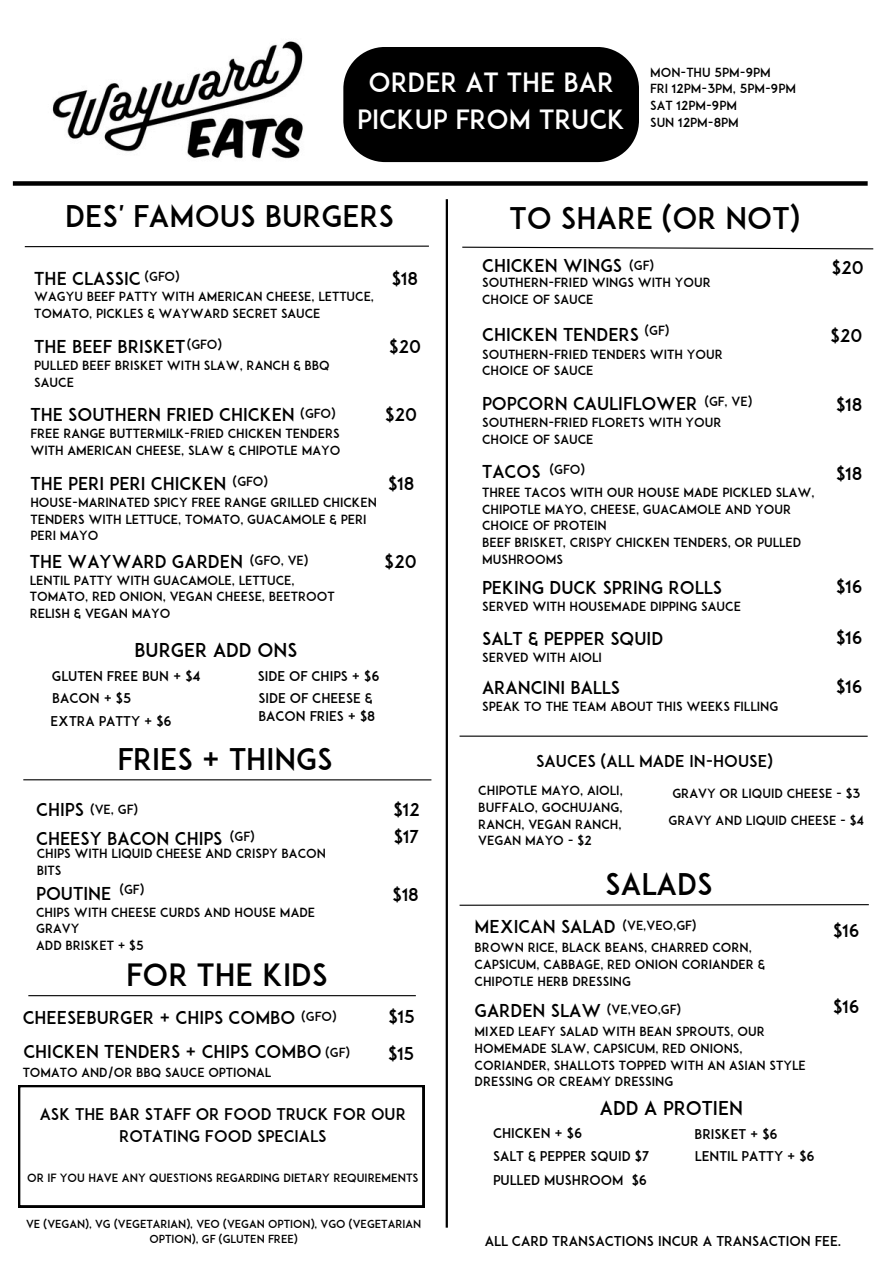
<style>
.page{position:relative;width:894px;height:1264px;background:#fff}
.page>*{position:absolute;margin:0;border:0;box-sizing:border-box;transform-origin:0 0}
.t1{font:30.45px "ADAM.CGPRO";color:#000}
.t2{font:29.55px "ADAM.CGPRO";color:#000}
.t3{font:26.25px/36.6px "ADAM.CGPRO";color:#fff;text-align:center}
.t4{font:18.9px "ADAM.CGPRO";color:#000}
.t5{font:17.7px "ADAM.CGPRO";color:#000}
.t6{font:17.55px "ADAM.CGPRO";color:#000}
.t7{font:16.2px "ADAM.CGPRO";color:#000}
.t8{font:16.05px/21.9px "ADAM.CGPRO";color:#000;text-align:center}
.t9{font:13.5px "ADAM.CGPRO";color:#000}
.t10{font:13.35px/17.9px "ADAM.CGPRO";color:#000}
.t11{font:12.6px/16.8px "ADAM.CGPRO";color:#000;text-align:justify}
.t12{font:12.45px/16.6px "ADAM.CGPRO";color:#000}
.t13{font:11.25px "ADAM.CGPRO";color:#000}
.t14{font:10.95px/14.7px "ADAM.CGPRO";color:#000;text-align:center}
</style>
<div class="page">
<img style="left:52px;top:41px;width:251px;height:118px">
<div style="left:343px;top:47px;width:295px;height:115px;background:#000"></div>
<svg style="left:24px;top:245px;width:405px;height:3px"></svg>
<hr style="left:445px;top:199px;width:3px;height:1028px;background:#000">
<div style="left:13px;top:181px;width:854px;height:5px;background:#000"></div>
<hr style="left:23px;top:779px;width:408px;height:1px;background:#000">
<svg style="left:462px;top:246px;width:412px;height:4px"></svg>
<svg style="left:459px;top:904px;width:410px;height:2px"></svg>
<hr style="left:28px;top:995px;width:388px;height:1px;background:#000">
<hr style="left:459px;top:735px;width:408px;height:1px;background:#000">
<svg style="left:18px;top:1085px;width:406px;height:122px"></svg>
<h1 class="t3" style="left:357px;top:67px;width:269px">ORDER AT THE BAR<br>PICKUP FROM TRUCK</h1>
<h3 class="t12" style="left:650px;top:65px;width:147px">MON-THU 5PM-9PM<br>FRI 12PM-3PM, 5PM-9PM<br>SAT 12PM-9PM<br>SUN 12PM-8PM</h3>
<h5 class="t2" style="left:65px;top:205px;width:330px">DES' FAMOUS BURGERS</h5>
<h5 class="t12" style="left:145px;top:269px;width:36px">(GFO)</h5>
<h5 class="t6" style="left:392px;top:271px;width:28px">$18</h5>
<h1 class="t5" style="left:34px;top:271px;width:108px">THE CLASSIC</h1>
<h2 class="t12" style="left:34px;top:290px;width:341px">WAGYU BEEF PATTY WITH AMERICAN CHEESE, LETTUCE,<br>TOMATO, PICKLES &amp; WAYWARD SECRET SAUCE</h2>
<h2 class="t6" style="left:34px;top:340px;width:153px">THE BEEF BRISKET</h2>
<h5 class="t12" style="left:187px;top:338px;width:36px">(GFO)</h5>
<h5 class="t6" style="left:389px;top:340px;width:34px">$20</h5>
<h2 class="t12" style="left:34px;top:358px;width:297px">PULLED BEEF BRISKET WITH SLAW, RANCH &amp; BBQ<br>SAUCE</h2>
<h5 class="t12" style="left:300px;top:406px;width:36px">(GFO)</h5>
<h5 class="t6" style="left:385px;top:408px;width:34px">$20</h5>
<h2 class="t6" style="left:30px;top:408px;width:266px">THE SOUTHERN FRIED CHICKEN</h2>
<h2 class="t12" style="left:30px;top:427px;width:311px">FREE RANGE BUTTERMILK-FRIED CHICKEN TENDERS<br>WITH AMERICAN CHEESE, SLAW &amp; CHIPOTLE MAYO</h2>
<h5 class="t12" style="left:233px;top:474px;width:36px">(GFO)</h5>
<h2 class="t6" style="left:388px;top:477px;width:28px">$18</h2>
<h2 class="t6" style="left:30px;top:477px;width:198px">THE PERI PERI CHICKEN</h2>
<h2 class="t12" style="left:30px;top:495px;width:348px">HOUSE-MARINATED SPICY FREE RANGE GRILLED CHICKEN<br>TENDERS WITH LETTUCE, TOMATO, GUACAMOLE &amp; PERI<br>PERI MAYO</h2>
<h5 class="t12" style="left:250px;top:553px;width:59px">(GFO, VE)</h5>
<h5 class="t6" style="left:384px;top:554px;width:34px">$20</h5>
<h5 class="t6" style="left:30px;top:554px;width:214px">THE WAYWARD GARDEN</h5>
<h2 class="t12" style="left:30px;top:573px;width:306px">LENTIL PATTY WITH GUACAMOLE, LETTUCE,<br>TOMATO, RED ONION, VEGAN CHEESE, BEETROOT<br>RELISH &amp; VEGAN MAYO</h2>
<h2 class="t4" style="left:134px;top:642px;width:164px">BURGER ADD ONS</h2>
<h2 class="t10" style="left:52px;top:668px;width:150px">GLUTEN FREE BUN + $4</h2>
<h5 class="t10" style="left:52px;top:691px;width:81px">BACON + $5</h5>
<h5 class="t10" style="left:257px;top:668px;width:123px">SIDE OF CHIPS + $6</h5>
<h5 class="t10" style="left:258px;top:691px;width:118px">SIDE OF CHEESE &amp;<br>BACON FRIES + $8</h5>
<h5 class="t2" style="left:117px;top:747px;width:217px">FRIES + THINGS</h5>
<h4 class="t10" style="left:51px;top:713px;width:123px">EXTRA PATTY + $6</h4>
<h5 class="t6" style="left:36px;top:803px;width:49px">CHIPS</h5>
<h2 class="t12" style="left:90px;top:802px;width:49px">(VE, GF)</h2>
<h1 class="t6" style="left:393px;top:803px;width:28px">$12</h1>
<h2 class="t12" style="left:230px;top:829px;width:26px">(GF)</h2>
<h5 class="t6" style="left:393px;top:830px;width:27px">$17</h5>
<h5 class="t6" style="left:36px;top:831px;width:188px">CHEESY BACON CHIPS</h5>
<h2 class="t12" style="left:37px;top:847px;width:291px">CHIPS WITH LIQUID CHEESE AND CRISPY BACON<br>BITS</h2>
<h2 class="t12" style="left:120px;top:883px;width:26px">(GF)</h2>
<h5 class="t6" style="left:392px;top:888px;width:28px">$18</h5>
<h5 class="t6" style="left:36px;top:886px;width:77px">POUTINE</h5>
<h2 class="t12" style="left:36px;top:905px;width:280px">CHIPS WITH CHEESE CURDS AND HOUSE MADE<br>GRAVY<br>ADD BRISKET + $5</h2>
<h2 class="t1" style="left:126px;top:963px;width:203px">FOR THE KIDS</h2>
<h2 class="t6" style="left:23px;top:1011px;width:274px">CHEESEBURGER + CHIPS COMBO</h2>
<h2 class="t12" style="left:301px;top:1009px;width:36px">(GFO)</h2>
<h5 class="t6" style="left:388px;top:1010px;width:28px">$15</h5>
<h5 class="t6" style="left:23px;top:1045px;width:300px">CHICKEN TENDERS + CHIPS COMBO</h5>
<h5 class="t12" style="left:325px;top:1045px;width:26px">(GF)</h5>
<h2 class="t6" style="left:388px;top:1046px;width:28px">$15</h2>
<h2 class="t12" style="left:23px;top:1065px;width:250px">TOMATO AND/OR BBQ SAUCE OPTIONAL</h2>
<h5 class="t8" style="left:40px;top:1105px;width:367px">ASK THE BAR STAFF OR FOOD TRUCK FOR OUR<br>ROTATING FOOD SPECIALS</h5>
<h5 class="t13" style="left:27px;top:1173px;width:393px">OR IF YOU HAVE ANY QUESTIONS REGARDING DIETARY REQUIREMENTS</h5>
<h2 class="t14" style="left:26px;top:1218px;width:396px">VE (VEGAN), VG (VEGETARIAN), VEO (VEGAN OPTION), VGO (VEGETARIAN<br>OPTION), GF (GLUTEN FREE)</h2>
<h5 class="t2" style="left:509px;top:207px;width:292px">TO SHARE (OR NOT)</h5>
<h2 class="t6" style="left:482px;top:259px;width:142px">CHICKEN WINGS</h2>
<h5 class="t12" style="left:629px;top:258px;width:26px">(GF)</h5>
<h5 class="t6" style="left:831px;top:260px;width:34px">$20</h5>
<h2 class="t12" style="left:482px;top:276px;width:230px">SOUTHERN-FRIED WINGS WITH YOUR<br>CHOICE OF SAUCE</h2>
<h1 class="t6" style="left:482px;top:327px;width:158px">CHICKEN TENDERS</h1>
<h2 class="t12" style="left:644px;top:323px;width:26px">(GF)</h2>
<h5 class="t6" style="left:830px;top:328px;width:34px">$20</h5>
<p class="t12" style="left:482px;top:347px;width:242px">SOUTHERN-FRIED TENDERS WITH YOUR<br>CHOICE OF SAUCE</p>
<h2 class="t6" style="left:482px;top:397px;width:217px">POPCORN CAULIFLOWER</h2>
<h5 class="t12" style="left:704px;top:395px;width:49px">(GF, VE)</h5>
<h5 class="t6" style="left:835px;top:398px;width:28px">$18</h5>
<h2 class="t12" style="left:482px;top:415px;width:241px">SOUTHERN-FRIED FLORETS WITH YOUR<br>CHOICE OF SAUCE</h2>
<h2 class="t12" style="left:549px;top:463px;width:36px">(GFO)</h2>
<h5 class="t6" style="left:835px;top:467px;width:28px">$18</h5>
<h2 class="t6" style="left:482px;top:465px;width:60px">TACOS</h2>
<h1 class="t12" style="left:482px;top:485px;width:334px">THREE TACOS WITH OUR HOUSE MADE PICKLED SLAW,<br>CHIPOTLE MAYO, CHEESE, GUACAMOLE AND YOUR<br>CHOICE OF PROTEIN<br>BEEF BRISKET, CRISPY CHICKEN TENDERS, OR PULLED<br>MUSHROOMS</h1>
<h2 class="t6" style="left:482px;top:580px;width:241px">PEKING DUCK SPRING ROLLS</h2>
<h3 class="t12" style="left:482px;top:599px;width:260px">SERVED WITH HOUSEMADE DIPPING SAUCE</h3>
<p class="t6" style="left:836px;top:579px;width:28px">$16</p>
<h5 class="t6" style="left:482px;top:632px;width:183px">SALT &amp; PEPPER SQUID</h5>
<h2 class="t12" style="left:482px;top:650px;width:121px">SERVED WITH AIOLI</h2>
<h2 class="t6" style="left:836px;top:630px;width:28px">$16</h2>
<h5 class="t6" style="left:482px;top:680px;width:139px">ARANCINI BALLS</h5>
<h5 class="t12" style="left:482px;top:699px;width:297px">SPEAK TO THE TEAM ABOUT THIS WEEKS FILLING</h5>
<h5 class="t6" style="left:836px;top:679px;width:28px">$16</h5>
<h2 class="t7" style="left:536px;top:754px;width:238px">SAUCES (ALL MADE IN-HOUSE)</h2>
<h5 class="t11" style="left:478px;top:783px;width:146px">CHIPOTLE MAYO, AIOLI, BUFFALO, GOCHUJANG, RANCH, VEGAN RANCH, VEGAN MAYO - $2</h5>
<h2 class="t11" style="left:672px;top:786px;width:189px">GRAVY OR LIQUID CHEESE - $3</h2>
<h2 class="t11" style="left:668px;top:813px;width:197px">GRAVY AND LIQUID CHEESE - $4</h2>
<h5 class="t2" style="left:605px;top:872px;width:109px">SALADS</h5>
<h2 class="t6" style="left:474px;top:920px;width:142px">MEXICAN SALAD</h2>
<h2 class="t12" style="left:474px;top:940px;width:292px">BROWN RICE, BLACK BEANS, CHARRED CORN,<br>CAPSICUM, CABBAGE, RED ONION CORIANDER &amp;<br>CHIPOTLE HERB DRESSING</h2>
<h5 class="t12" style="left:622px;top:918px;width:75px">(VE,VEO,GF)</h5>
<h5 class="t6" style="left:833px;top:923px;width:28px">$16</h5>
<h1 class="t12" style="left:607px;top:1002px;width:75px">(VE,VEO,GF)</h1>
<h2 class="t6" style="left:833px;top:1000px;width:28px">$16</h2>
<h5 class="t6" style="left:474px;top:1004px;width:128px">GARDEN SLAW</h5>
<h5 class="t12" style="left:474px;top:1024px;width:332px">MIXED LEAFY SALAD WITH BEAN SPROUTS, OUR HOMEMADE SLAW, CAPSICUM, RED ONIONS, CORIANDER, SHALLOTS TOPPED WITH AN ASIAN STYLE DRESSING OR CREAMY DRESSING</h5>
<h5 class="t4" style="left:599px;top:1100px;width:144px">ADD A PROTIEN</h5>
<h5 class="t10" style="left:493px;top:1125px;width:90px">CHICKEN + $6</h5>
<h2 class="t10" style="left:493px;top:1148px;width:158px">SALT &amp; PEPPER SQUID $7</h2>
<h5 class="t10" style="left:493px;top:1172px;width:155px">PULLED MUSHROOM $6</h5>
<h2 class="t10" style="left:694px;top:1127px;width:85px">BRISKET + $6</h2>
<h5 class="t10" style="left:694px;top:1148px;width:121px">LENTIL PATTY + $6</h5>
<h5 class="t9" style="left:484px;top:1235px;width:358px">ALL CARD TRANSACTIONS INCUR A TRANSACTION FEE.</h5>
</div>
